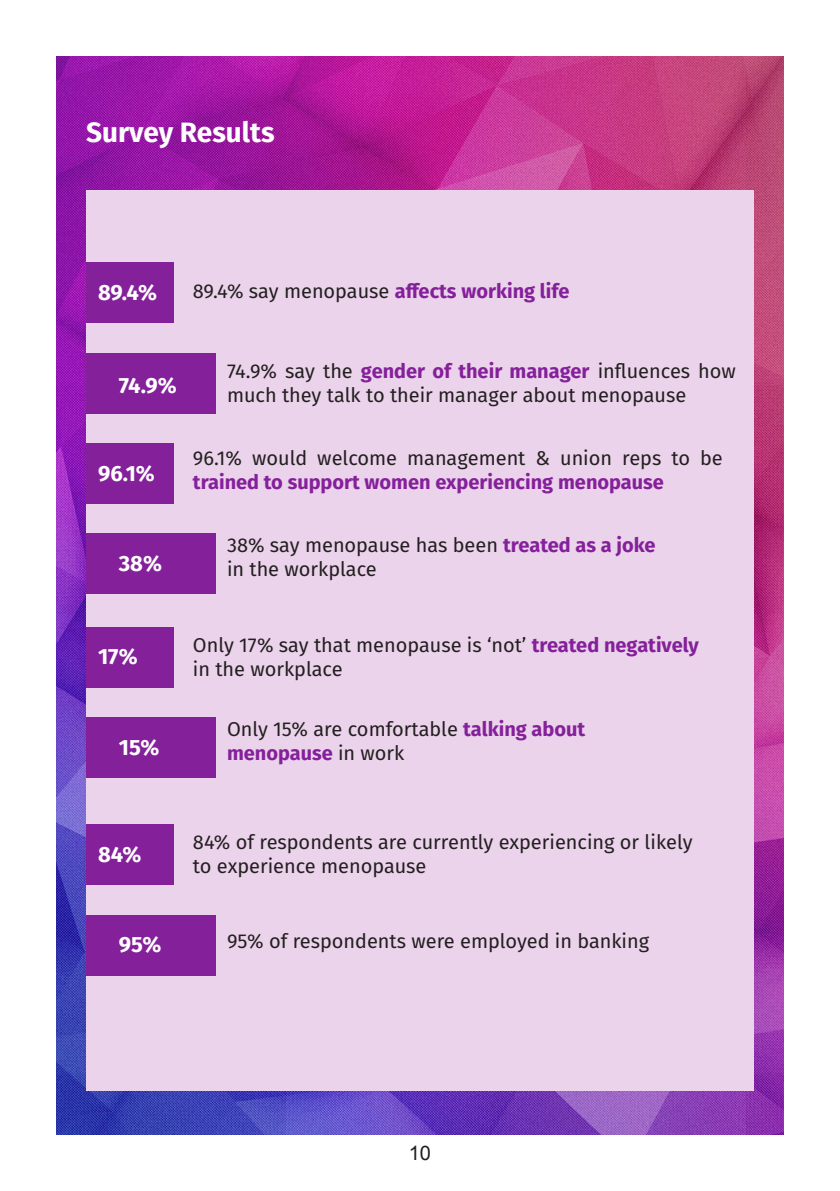
<style>
.page{position:relative;width:840px;height:1191px;background:#fff}
.page>*{position:absolute;margin:0;border:0;box-sizing:border-box;transform-origin:0 0}
.t1{font:700 28px "Fira Sans";color:#fff}
.t2{font:700 22px "Fira Sans";color:#fff}
.t3{font:20px/24px "Fira Sans";color:#231f20}
.t4{font:700 20px/24px "Fira Sans";color:#85209b}
.t5{font:20px "Arial";color:#231f20}
.s1{font-weight:400;color:#231f20}
.s2{font-weight:700;color:#85209b}
</style>
<div class="page">
<img style="left:57px;top:57px;width:725px;height:1077px">
<div style="left:86px;top:190px;width:667px;height:900px;background:#ebd3eb"></div>
<div style="left:86px;top:262px;width:88px;height:61px;background:#85209b"></div>
<div style="left:86px;top:443px;width:88px;height:61px;background:#85209b"></div>
<div style="left:86px;top:627px;width:88px;height:60px;background:#85209b"></div>
<div style="left:86px;top:824px;width:88px;height:61px;background:#85209b"></div>
<div style="left:86px;top:353px;width:129px;height:60px;background:#85209b"></div>
<div style="left:86px;top:534px;width:129px;height:60px;background:#85209b"></div>
<div style="left:86px;top:717px;width:129px;height:61px;background:#85209b"></div>
<div style="left:86px;top:915px;width:129px;height:60px;background:#85209b"></div>
<p class="t1" style="left:86px;top:109px;width:190px">Survey Results</p>
<p class="t2" style="left:98px;top:274px;width:60px">89.4%</p>
<p class="t4" style="left:193px;top:277px;width:378px"><span class="s1">89.4% say menopause</span> affects working life</p>
<p class="t2" style="left:119px;top:367px;width:59px">74.9%</p>
<p class="t3" style="left:227px;top:359px;width:510px">74.9% say the <span class="s2">gender of their manager</span> influences how much they talk to their manager about menopause</p>
<p class="t2" style="left:98px;top:454px;width:58px">96.1%</p>
<p class="t2" style="left:119px;top:545px;width:45px">38%</p>
<p class="t4" style="left:193px;top:445px;width:531px"><span class="s1">96.1% would welcome management &amp; union reps to be </span>trained to support women experiencing menopause</p>
<p class="t3" style="left:227px;top:533px;width:430px">38% say menopause has been <span class="s2">treated as a joke</span></p>
<p class="t3" style="left:227px;top:557px;width:151px">in the workplace</p>
<p class="t2" style="left:98px;top:638px;width:41px">17%</p>
<p class="t2" style="left:119px;top:728px;width:42px">15%</p>
<p class="t3" style="left:193px;top:632px;width:507px">Only 17% say that menopause is ‘not’ <span class="s2">treated negatively</span></p>
<p class="t3" style="left:193px;top:656px;width:151px">in the workplace</p>
<p class="t3" style="left:227px;top:717px;width:359px">Only 15% are comfortable <span class="s2">talking about</span></p>
<p class="t4" style="left:227px;top:740px;width:179px">menopause <span class="s1">in work</span></p>
<p class="t2" style="left:98px;top:835px;width:45px">84%</p>
<p class="t2" style="left:119px;top:926px;width:44px">95%</p>
<p class="t3" style="left:193px;top:830px;width:501px">84% of respondents are currently experiencing or likely</p>
<p class="t3" style="left:193px;top:854px;width:235px">to experience menopause</p>
<p class="t3" style="left:227px;top:929px;width:423px">95% of respondents were employed in banking</p>
<p class="t5" style="left:408px;top:1140px;width:24px">10</p>
</div>
